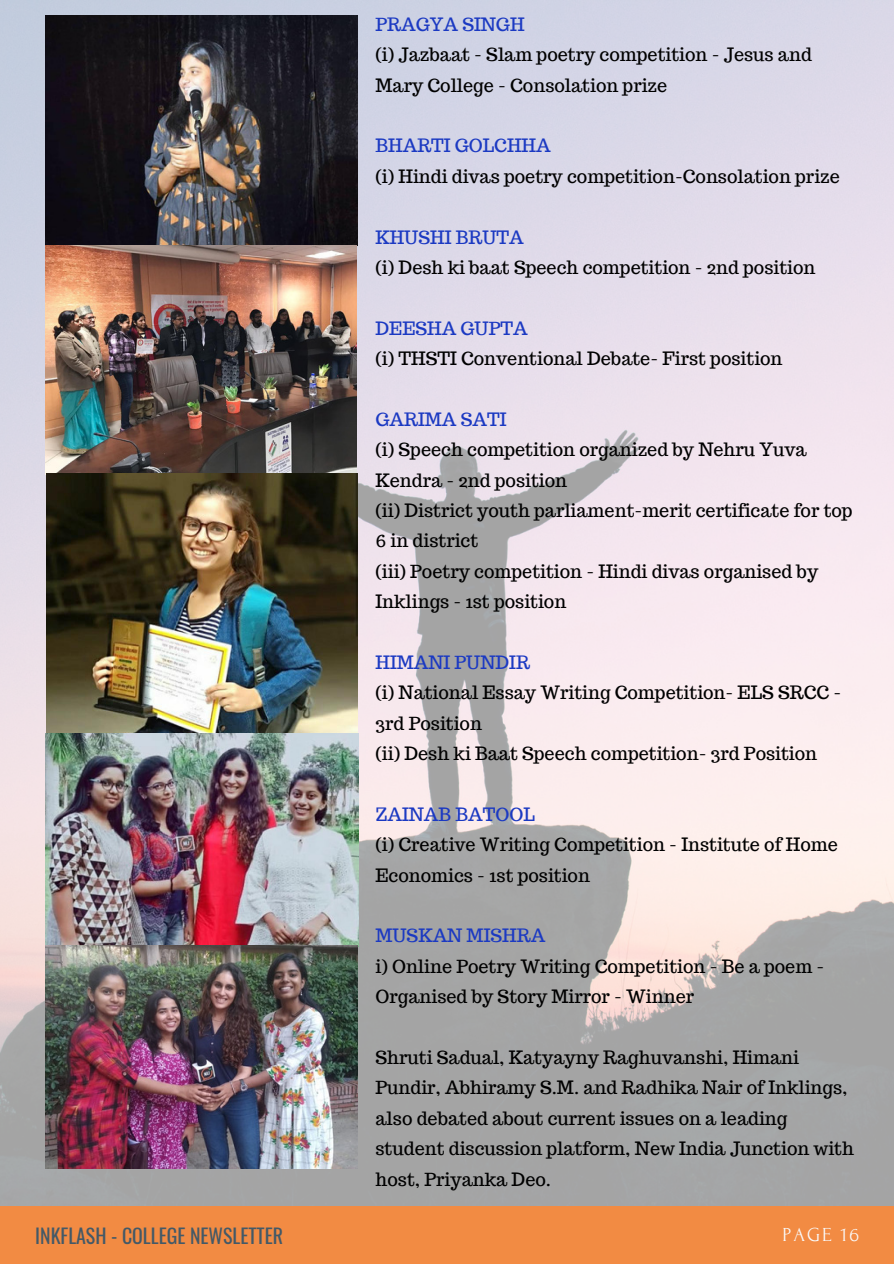
<style>
.page{position:relative;width:894px;height:1264px;background:#fff}
.page>*{position:absolute;margin:0;border:0;box-sizing:border-box;transform-origin:0 0}
.t1{font:19.8px "Oswald";color:#435967}
.t2{font:19.8px "Forum";letter-spacing:.1em;color:#fafafa}
.t3{font:18px/30.3px "Trocchi";color:#000}
.t4{font:18px "Trocchi";color:#1b39c2}
</style>
<div class="page">
<img style="left:0;top:0;width:893px;height:1206px">
<div style="left:0;top:1206px;width:893px;height:57px;background:#f28b43"></div>
<img style="left:45px;top:16px;width:313px;height:1152px">
<p class="t4" style="left:375px;top:13px;width:150px">PRAGYA SINGH</p>
<p class="t3" style="left:375px;top:40px;width:438px">(i) Jazbaat - Slam poetry competition - Jesus and<br>Mary College - Consolation prize</p>
<p class="t4" style="left:375px;top:134px;width:177px">BHARTI GOLCHHA</p>
<p class="t3" style="left:375px;top:161px;width:466px">(i) Hindi divas poetry competition-Consolation prize</p>
<p class="t4" style="left:375px;top:225px;width:150px">KHUSHI BRUTA</p>
<p class="t3" style="left:375px;top:252px;width:441px">(i) Desh ki baat Speech competition - 2nd position</p>
<p class="t4" style="left:375px;top:316px;width:154px">DEESHA GUPTA</p>
<p class="t3" style="left:375px;top:343px;width:408px">(i) THSTI Conventional Debate- First position</p>
<p class="t4" style="left:375px;top:407px;width:132px">GARIMA SATI</p>
<p class="t3" style="left:375px;top:434px;width:478px">(i) Speech competition organized by Nehru Yuva Kendra - 2nd position<br>(ii) District youth parliament-merit certificate for top 6 in district<br>(iii) Poetry competition - Hindi divas organised by Inklings - 1st position</p>
<p class="t4" style="left:375px;top:650px;width:156px">HIMANI PUNDIR</p>
<p class="t3" style="left:375px;top:677px;width:467px">(i) National Essay Writing Competition- ELS SRCC -<br>3rd Position<br>(ii) Desh ki Baat Speech competition- 3rd Position</p>
<p class="t4" style="left:375px;top:802px;width:161px">ZAINAB BATOOL</p>
<p class="t3" style="left:375px;top:829px;width:464px">(i) Creative Writing Competition - Institute of Home<br>Economics - 1st position</p>
<p class="t4" style="left:375px;top:924px;width:171px">MUSKAN MISHRA</p>
<p class="t3" style="left:375px;top:951px;width:450px">i) Online Poetry Writing Competition - Be a poem -<br>Organised by Story Mirror - Winner</p>
<p class="t3" style="left:375px;top:1042px;width:480px">Shruti Sadual, Katyayny Raghuvanshi, Himani Pundir, Abhiramy S.M. and Radhika Nair of Inklings, also debated about current issues on a leading student discussion platform, New India Junction with host, Priyanka Deo.</p>
<p class="t1" style="left:35px;top:1220px;width:249px">INKFLASH - COLLEGE NEWSLETTER</p>
<p class="t2" style="left:782px;top:1224px;width:78px">PAGE 16</p>
</div>
